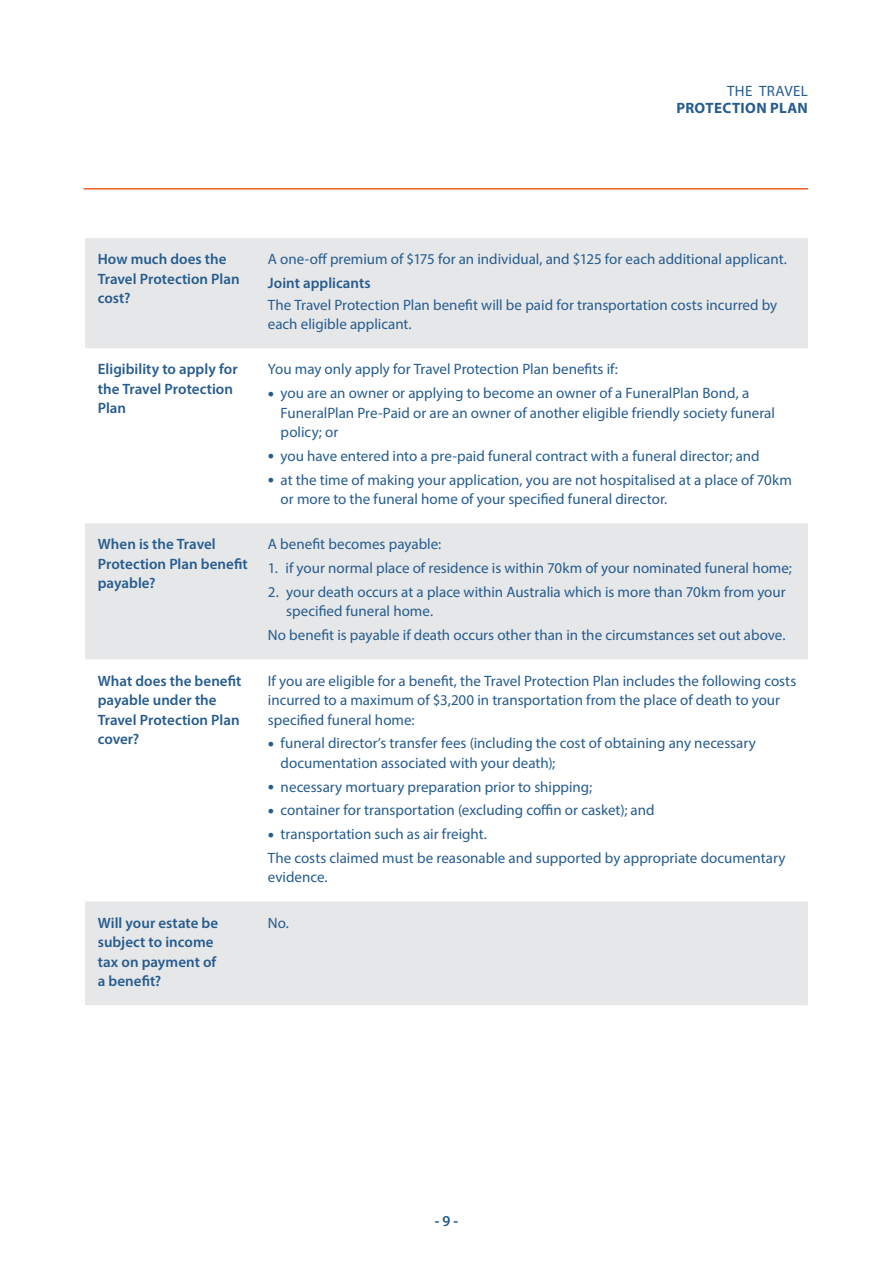
<style>
.page{position:relative;width:893px;height:1263px;background:#fff}
.page>*{position:absolute;margin:0;border:0;box-sizing:border-box;transform-origin:0 0}
.t1{font:15px/19.5px "Myriad Pro";color:#265c8f}
.t2{font:600 15px/19.5px "Myriad Pro";color:#265c8f}
.t3{font:700 15px "Myriad Pro";letter-spacing:.02em;color:#265c8f}
.t4{font:15px "Myriad Pro";letter-spacing:.025em;color:#265c8f}
.s1{font-size:22.5px}
</style>
<div class="page">
<hr style="left:84px;top:188px;width:724px;height:2px;background:#f15f24">
<svg style="left:85px;top:238px;width:723px;height:767px"></svg>
<p class="t4" style="left:727px;top:82px;width:82px">THE TRAVEL</p>
<p class="t3" style="left:676px;top:98px;width:133px">PROTECTION PLAN</p>
<p class="t2" style="left:98px;top:249px;width:143px">How much does the<br>Travel Protection Plan cost?</p>
<p class="t1" style="left:268px;top:249px;width:520px">A one-off premium of $175 for an individual, and $125 for each additional applicant.</p>
<p class="t2" style="left:268px;top:273px;width:104px">Joint applicants</p>
<p class="t1" style="left:268px;top:295px;width:511px">The Travel Protection Plan benefit will be paid for transportation costs incurred by each eligible applicant.</p>
<p class="t2" style="left:98px;top:359px;width:141px">Eligibility to apply for the Travel Protection<br>Plan</p>
<p class="t1" style="left:268px;top:359px;width:352px">You may only apply for Travel Protection Plan benefits if:</p>
<p class="t1" style="left:281px;top:383px;width:496px;text-indent:-13px"><span class="s1">•</span> you are an owner or applying to become an owner of a FuneralPlan Bond, a<br>FuneralPlan Pre-Paid or are an owner of another eligible friendly society funeral policy; or</p>
<p class="t1" style="left:268px;top:446px;width:493px"><span class="s1">•</span> you have entered into a pre-paid funeral contract with a funeral director; and</p>
<p class="t1" style="left:281px;top:470px;width:513px;text-indent:-13px"><span class="s1">•</span> at the time of making your application, you are not hospitalised at a place of 70km or more to the funeral home of your specified funeral director.</p>
<p class="t2" style="left:98px;top:534px;width:151px">When is the Travel<br>Protection Plan benefit payable?</p>
<p class="t1" style="left:268px;top:534px;width:175px">A benefit becomes payable:</p>
<p class="t1" style="left:268px;top:558px;width:526px">1. if your normal place of residence is within 70km of your nominated funeral home;</p>
<p class="t1" style="left:286px;top:582px;width:501px;text-indent:-18px">2. your death occurs at a place within Australia which is more than 70km from your specified funeral home.</p>
<p class="t1" style="left:268px;top:625px;width:519px">No benefit is payable if death occurs other than in the circumstances set out above.</p>
<p class="t2" style="left:98px;top:670px;width:145px">What does the benefit payable under the<br>Travel Protection Plan cover?</p>
<p class="t1" style="left:268px;top:670px;width:530px">If you are eligible for a benefit, the Travel Protection Plan includes the following costs incurred to a maximum of $3,200 in transportation from the place of death to your specified funeral home:</p>
<p class="t1" style="left:281px;top:733px;width:477px;text-indent:-13px"><span class="s1">•</span> funeral director’s transfer fees (including the cost of obtaining any necessary documentation associated with your death);</p>
<p class="t1" style="left:268px;top:776px;width:326px"><span class="s1">•</span> necessary mortuary preparation prior to shipping;</p>
<p class="t1" style="left:268px;top:800px;width:388px"><span class="s1">•</span> container for transportation (excluding coffin or casket); and</p>
<p class="t1" style="left:268px;top:822px;width:519px;line-height:23.7px"><span class="s1">•</span> transportation such as air freight.<br>The costs claimed must be reasonable and supported by appropriate documentary</p>
<p class="t1" style="left:268px;top:867px;width:61px">evidence.</p>
<p class="t2" style="left:98px;top:912px;width:122px">Will your estate be subject to income tax on payment of a benefit?</p>
<p class="t1" style="left:268px;top:912px;width:23px">No.</p>
<p class="t1" style="left:435px;top:1211px;width:25px">- 9 -</p>
</div>
